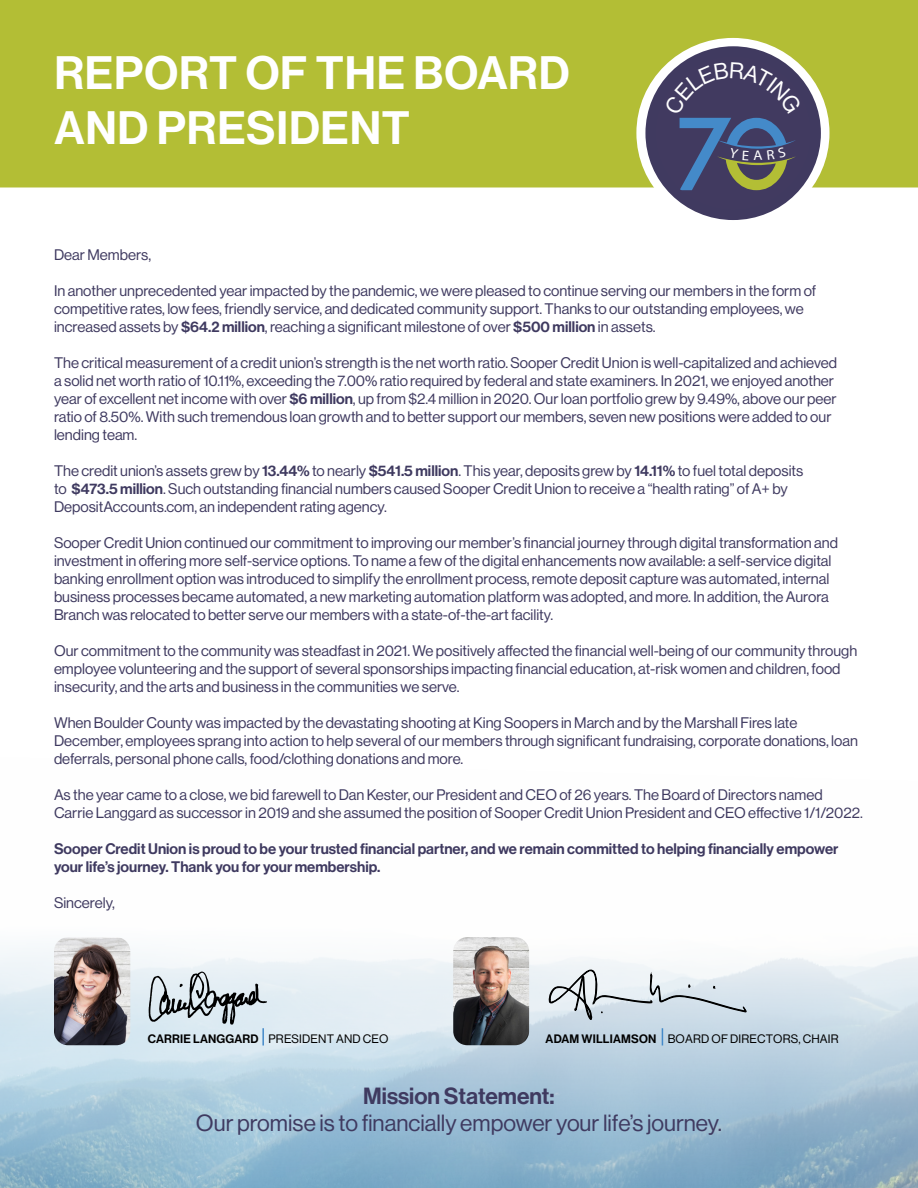
<style>
.page{position:relative;width:918px;height:1188px;background:#fff}
.page>*{position:absolute;margin:0;border:0;box-sizing:border-box;transform-origin:0 0}
.t1{font:45.9px/55.1px "N Haas Grotesk DS Pro 65 Md";letter-spacing:.015em;color:#fff}
.t2{font:22.95px "N Haas Grotesk DS Pro 55 Rg";color:#3f3a60}
.t3{font:22.95px "N Haas Grotesk DS Pro 65 Md";color:#3f3a60}
.t4{font:15px/18px "N Haas Grotesk DS Pro 55 Rg";color:#3f3a60}
.t5{font:15px/18px "N Haas Grotesk DS Pro 65 Md";color:#3f3a60}
.t6{font:12px "N Haas Grotesk DS Pro 55 Rg";letter-spacing:.015em;color:#000}
.s1{font-family:"N Haas Grotesk DS Pro 65 Md"}
</style>
<div class="page">
<div style="left:0;top:0;width:918px;height:188px;background:#b3be35"></div>
<div style="left:636px;top:38px;width:194px;height:190px;background:#fff;border-radius:50%"></div>
<div style="left:645px;top:46px;width:176px;height:174px;border:10px solid #403a60;border-radius:50%"></div>
<img style="left:0;top:948px;width:918px;height:240px">
<img style="left:54px;top:937px;width:76px;height:108px">
<svg style="left:149px;top:972px;width:118px;height:74px;background:#bbc6cc"></svg>
<img style="left:453px;top:937px;width:76px;height:108px">
<svg style="left:549px;top:970px;width:197px;height:50px;background:#ccd5dc"></svg>
<svg style="left:662px;top:1028px;width:1px;height:18px"></svg>
<svg style="left:650px;top:51px;width:167px;height:165px;background:#5f6077"></svg>
<h1 class="t1" style="left:54px;top:47px;width:517px">REPORT OF THE BOARD<br>AND PRESIDENT</h1>
<p class="t4" style="left:54px;top:246px;width:99px">Dear Members,</p>
<p class="t4" style="left:54px;top:282px;width:764px">In another unprecedented year impacted by the pandemic, we were pleased to continue serving our members in the form of competitive rates, low fees, friendly service, and dedicated community support. Thanks to our outstanding employees, we increased assets by <span class="s1">$64.2 million</span>, reaching a significant milestone of over <span class="s1">$500 million</span> in assets.</p>
<p class="t4" style="left:54px;top:354px;width:785px">The critical measurement of a credit union’s strength is the net worth ratio. Sooper Credit Union is well-capitalized and achieved a solid net worth ratio of 10.11%, exceeding the 7.00% ratio required by federal and state examiners. In 2021, we enjoyed another year of excellent net income with over <span class="s1">$6 million</span>, up from $2.4 million in 2020. Our loan portfolio grew by 9.49%, above our peer ratio of 8.50%. With such tremendous loan growth and to better support our members, seven new positions were added to our lending team.</p>
<p class="t4" style="left:54px;top:462px;width:751px">The credit union’s assets grew by <span class="s1">13.44%</span> to nearly <span class="s1">$541.5 million</span>. This year, deposits grew by <span class="s1">14.11%</span> to fuel total deposits to <span class="s1">$473.5 million</span>. Such outstanding financial numbers caused Sooper Credit Union to receive a “health rating” of A+ by<br>DepositAccounts.com, an independent rating agency.</p>
<p class="t4" style="left:54px;top:534px;width:786px">Sooper Credit Union continued our commitment to improving our member’s financial journey through digital transformation and investment in offering more self-service options. To name a few of the digital enhancements now available: a self-service digital banking enrollment option was introduced to simplify the enrollment process, remote deposit capture was automated, internal business processes became automated, a new marketing automation platform was adopted, and more. In addition, the Aurora Branch was relocated to better serve our members with a state-of-the-art facility.</p>
<p class="t4" style="left:54px;top:642px;width:805px">Our commitment to the community was steadfast in 2021. We positively affected the financial well-being of our community through employee volunteering and the support of several sponsorships impacting financial education, at-risk women and children, food insecurity, and the arts and business in the communities we serve.</p>
<p class="t4" style="left:54px;top:714px;width:806px">When Boulder County was impacted by the devastating shooting at King Soopers in March and by the Marshall Fires late<br>December, employees sprang into action to help several of our members through significant fundraising, corporate donations, loan deferrals, personal phone calls, food/clothing donations and more.</p>
<p class="t4" style="left:54px;top:786px;width:810px">As the year came to a close, we bid farewell to Dan Kester, our President and CEO of 26 years. The Board of Directors named<br>Carrie Langgard as successor in 2019 and she assumed the position of Sooper Credit Union President and CEO effective 1/1/2022.</p>
<p class="t5" style="left:54px;top:840px;width:786px">Sooper Credit Union is proud to be your trusted financial partner, and we remain committed to helping financially empower your life’s journey. Thank you for your membership.</p>
<p class="t4" style="left:54px;top:894px;width:62px">Sincerely,</p>
<p class="t6" style="left:148px;top:1032px;width:242px"><span class="s1">CARRIE LANGGARD</span> PRESIDENT AND CEO</p>
<p class="t6" style="left:546px;top:1032px;width:295px"><span class="s1">ADAM WILLIAMSON</span> BOARD OF DIRECTORS, CHAIR</p>
<h2 class="t3" style="left:363px;top:1082px;width:193px">Mission Statement:</h2>
<h2 class="t2" style="left:196px;top:1110px;width:528px">Our promise is to financially empower your life’s journey.</h2>
</div>
